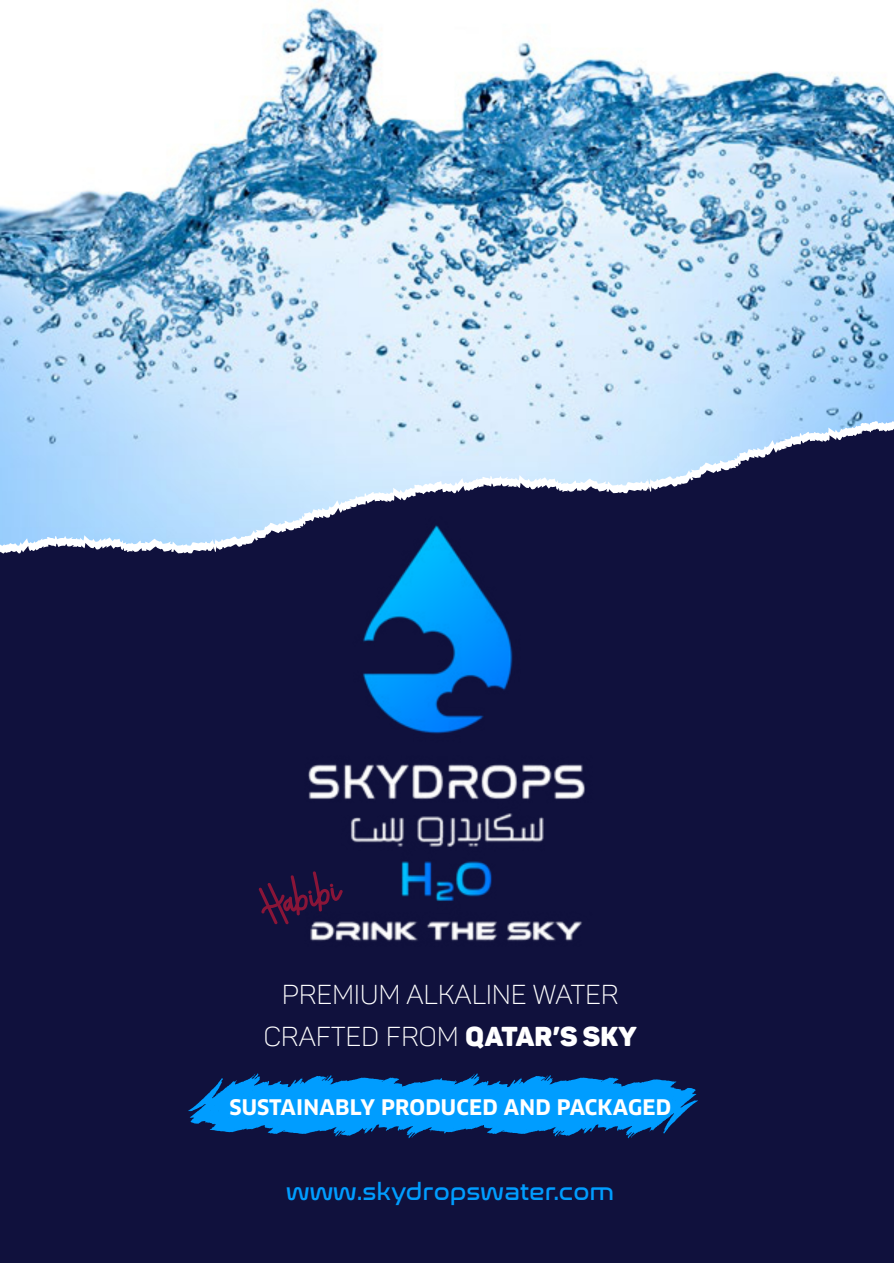
<style>
.page{position:relative;width:894px;height:1263px;background:#fff}
.page>*{position:absolute;margin:0;border:0;box-sizing:border-box;transform-origin:0 0}
.t1{font:300 27px/42px "Panton";letter-spacing:.01em;color:#fff;text-align:center}
.t2{font:24px "Nasalization Rg";color:#009dff}
.t3{font:700 21px "Clan OT";letter-spacing:.01em;color:#fff}
.s1{font-weight:900}
</style>
<div class="page">
<img style="left:0;top:0;width:893px;height:359px">
<div style="left:0;top:616px;width:893px;height:647px;background:#10113d"></div>
<svg style="left:0;top:367px;width:893px;height:249px;background:#8093b3"></svg>
<img style="left:305px;top:516px;width:288px;height:425px">
<svg style="left:188px;top:1073px;width:509px;height:65px"></svg>
<svg style="left:258px;top:871px;width:85px;height:53px"></svg>
<p class="t1" style="left:264px;top:976px;width:374px">PREMIUM ALKALINE WATER<br>CRAFTED FROM <span class="s1">QATAR’S SKY</span></p>
<p class="t3" style="left:229px;top:1098px;width:443px">SUSTAINABLY PRODUCED AND PACKAGED</p>
<p class="t2" style="left:286px;top:1183px;width:329px">www.skydropswater.com</p>
</div>
